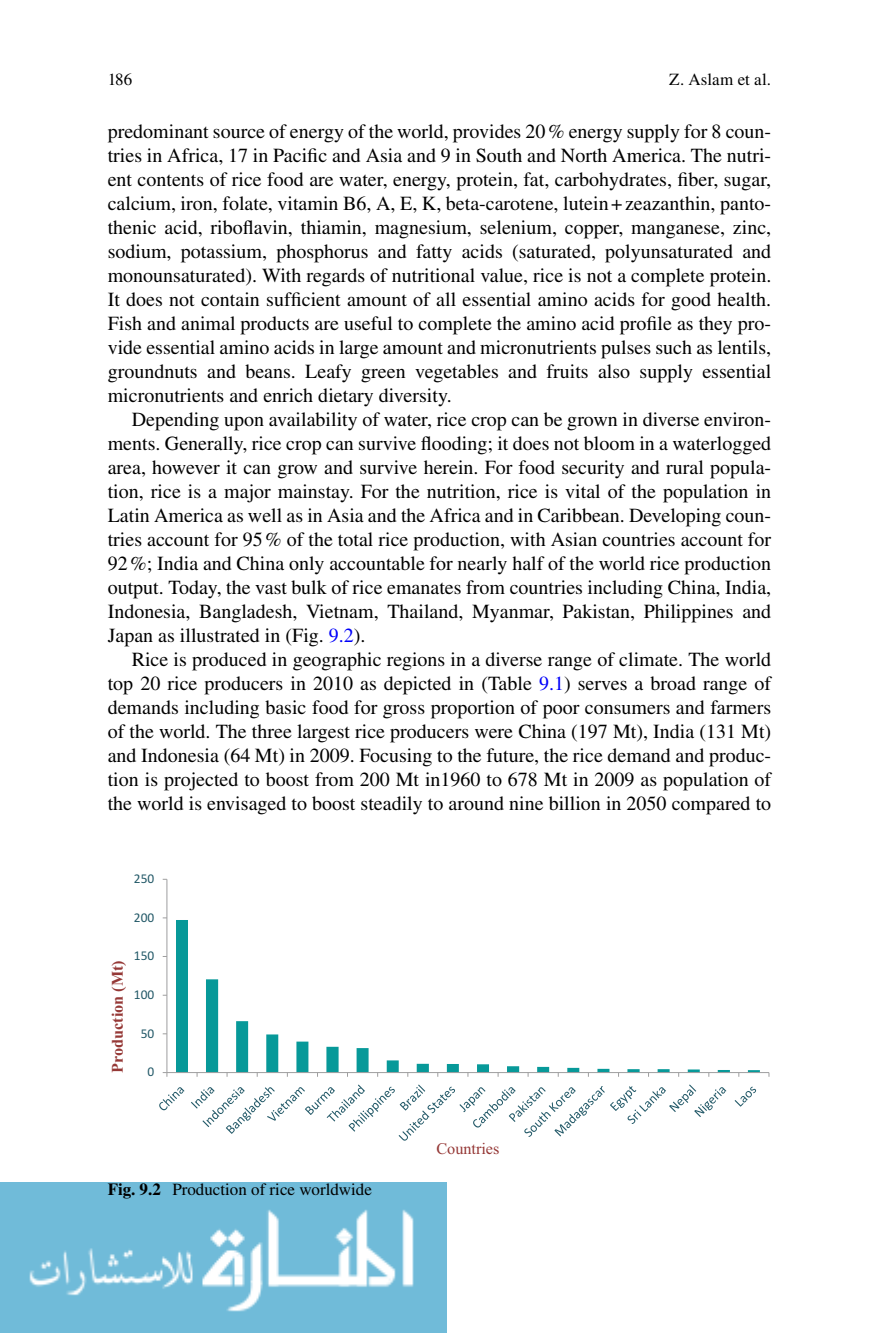
<style>
.page{position:relative;width:879px;height:1333px;background:#fff}
.page>*{position:absolute;margin:0;border:0;box-sizing:border-box;transform-origin:0 0}
.t1{font:20px/24px "Jclxyr Ctphcg Cmnggv Ckbwfl Times";color:#000;text-align:justify}
.t2{font:17px "Jclxyr Ctphcg Cmnggv Ckbwfl Times";color:#000}
.t3{font:700 16.2px "Cgwwbs Qjftlm Wbtskf Cxfwgb Times New Roman";color:#953836}
.t4{font:16.2px "Ldprjh Rsqfml Kwjkmr Dyfnss Times New Roman";color:#953836}
.t5{font:13.4px "Dntfkl Ydqjyx Gwntcv Hfbtxy Calibri";color:#235968}
.s1{color:#0000fa}
.s2{font-family:"Bjwkfk Ksbdwc Vkqqhv Xxtktf Times";font-weight:700}
</style>
<div class="page">
<img style="left:0;top:1182px;width:446px;height:150px">
<svg style="left:176px;top:920px;width:584px;height:152px"></svg>
<hr style="left:166px;top:879px;width:1px;height:193px;background:#9e9e9f">
<hr style="left:167px;top:1072px;width:602px;height:1px;background:#9e9e9f">
<svg style="left:159px;top:1087px;width:25px;height:23px"></svg>
<svg style="left:191px;top:1084px;width:535px;height:56px"></svg>
<svg style="left:734px;top:1086px;width:22px;height:20px"></svg>
<p class="t2" style="left:108px;top:73px;width:26px">186</p>
<p class="t1" style="left:108px;top:121px;width:665px">predominant source of energy of the world, provides 20 % energy supply for 8 coun&shy;tries in Africa, 17 in Pacific and Asia and 9 in South and North America. The nutri&shy;ent contents of rice food are water, energy, protein, fat, carbohydrates, fiber, sugar, calcium, iron, folate, vitamin B6, A, E, K, beta-carotene, lutein + zeazanthin, panto&shy;thenic acid, riboflavin, thiamin, magnesium, selenium, copper, manganese, zinc, sodium, potassium, phosphorus and fatty acids (saturated, polyunsaturated and monounsaturated). With regards of nutritional value, rice is not a complete protein.<br>It does not contain sufficient amount of all essential amino acids for good health.<br>Fish and animal products are useful to complete the amino acid profile as they pro&shy;vide essential amino acids in large amount and micronutrients pulses such as lentils, groundnuts and beans. Leafy green vegetables and fruits also supply essential micronutrients and enrich dietary diversity.</p>
<p class="t1" style="left:108px;top:409px;width:665px;text-indent:24px">Depending upon availability of water, rice crop can be grown in diverse environ&shy;ments. Generally, rice crop can survive flooding; it does not bloom in a waterlogged area, however it can grow and survive herein. For food security and rural popula&shy;tion, rice is a major mainstay. For the nutrition, rice is vital of the population in Latin America as well as in Asia and the Africa and in Caribbean. Developing coun&shy;tries account for 95 % of the total rice production, with Asian countries account for 92 %; India and China only accountable for nearly half of the world rice production output. Today, the vast bulk of rice emanates from countries including China, India, Indonesia, Bangladesh, Vietnam, Thailand, Myanmar, Pakistan, Philippines and Japan as illustrated in (Fig. <span class="s1">9.2</span> ).</p>
<p class="t1" style="left:108px;top:649px;width:665px;text-indent:24px">Rice is produced in geographic regions in a diverse range of climate. The world top 20 rice producers in 2010 as depicted in (Table <span class="s1">9.1</span> ) serves a broad range of demands including basic food for gross proportion of poor consumers and farmers of the world. The three largest rice producers were China (197 Mt), India (131 Mt) and Indonesia (64 Mt) in 2009. Focusing to the future, the rice demand and produc&shy;tion is projected to boost from 200 Mt in1960 to 678 Mt in 2009 as population of the world is envisaged to boost steadily to around nine billion in 2050 compared to</p>
<p class="t2" style="left:669px;top:73px;width:104px">Z. Aslam et al.</p>
<p class="t5" style="left:134px;top:873px;width:22px">250</p>
<p class="t5" style="left:134px;top:912px;width:22px">200</p>
<p class="t3" style="left:112px;top:1072px;width:114px;rotate:-90deg">Production (Mt)</p>
<p class="t5" style="left:134px;top:951px;width:22px">150</p>
<p class="t5" style="left:134px;top:989px;width:22px">100</p>
<p class="t5" style="left:141px;top:1028px;width:15px">50</p>
<p class="t5" style="left:148px;top:1067px;width:8px">0</p>
<p class="t2" style="left:108px;top:1182px;width:266px"><span class="s2">Fig. 9.2</span> Production of rice worldwide</p>
<p class="t4" style="left:436px;top:1142px;width:65px">Countries</p>
</div>
